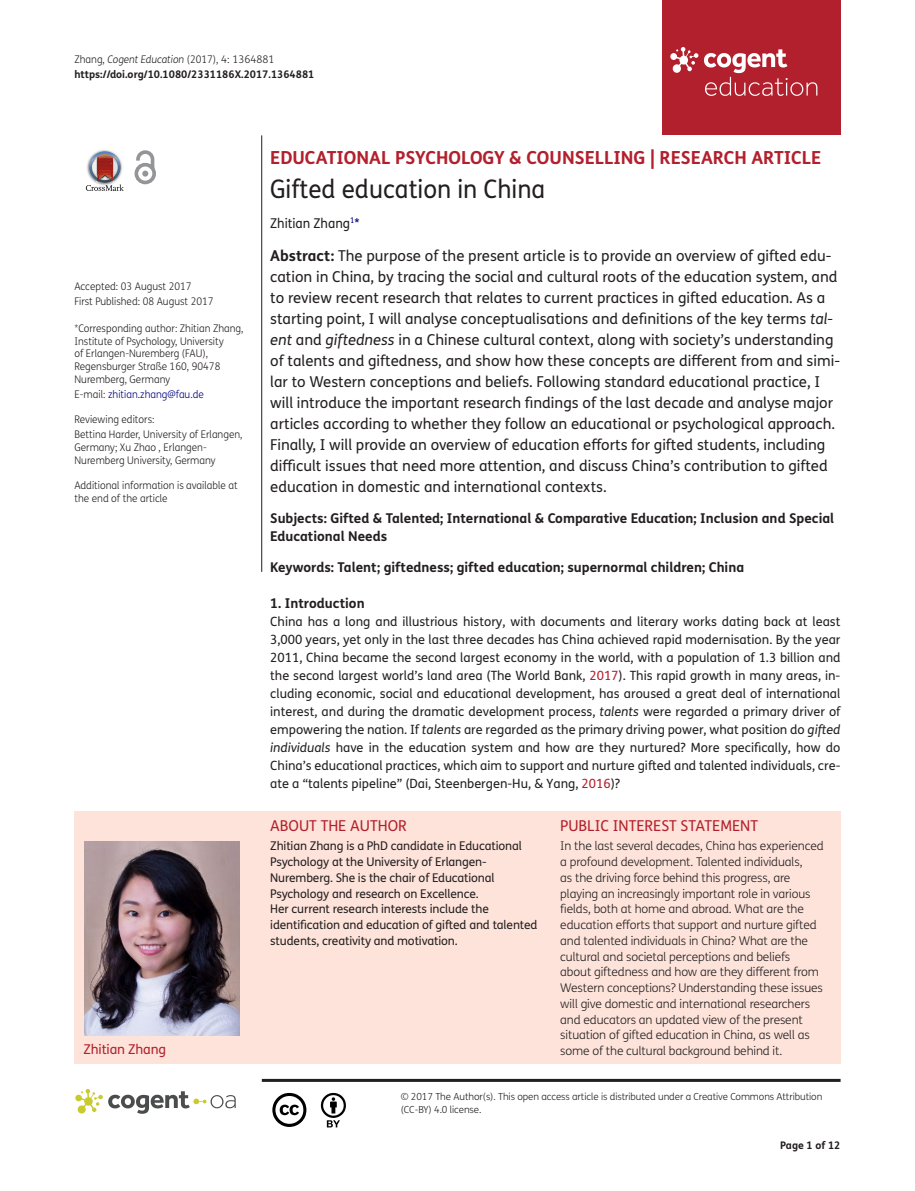
<style>
.page{position:relative;width:915px;height:1191px;background:#fff}
.page>*{position:absolute;margin:0;border:0;box-sizing:border-box;transform-origin:0 0}
.t1{font:25.5px "FS Me Pro";color:#231f20;scale:.95 1}
.t2{font:700 18px "FS Me Pro";color:#b3202d}
.t3{font:15px/21px "FS Me Pro";color:#231f20}
.t4{font:15px "FS Me Pro";color:#b3202d}
.t5{font:700 13.5px/18px "FS Me Pro";color:#231f20}
.t6{font:13.5px "FS Me Pro";color:#231f20;scale:.95 1}
.t7{font:13.5px "FS Me Pro";letter-spacing:-.01em;color:#b3202d}
.t8{font:12.75px/18px "FS Me Pro";color:#231f20;text-align:justify}
.t9{font:300 12px/15.8px "FS Me Pro";letter-spacing:-.01em;color:#231f20}
.t10{font:12px/15.8px "FS Me Pro";letter-spacing:-.01em;color:#231f20}
.t11{font:300 10.5px/12.8px "FS Me Pro";color:#231f20;scale:.95 1}
.t12{font:700 10.5px/15px "FS Me Pro";color:#231f20}
.t13{font:300 10.5px "FS Me Pro";color:#000080;scale:.95 1}
.t14{font:300 9.75px/12.8px "FS Me Pro";letter-spacing:-.01em;color:#231f20}
.s1{font-weight:300}
.s2{font-weight:300;font-style:italic}
.s3{color:#231f20}
.s4{color:#000080}
.s5{font-weight:700}
.s6{font-style:italic}
.s7{color:#b3202d}
</style>
<div class="page">
<div style="left:661px;top:0;width:179px;height:134px;background:#b3202d"></div>
<svg style="left:670px;top:47px;width:147px;height:49px"></svg>
<div style="left:74px;top:811px;width:766px;height:252px;background:#fde3da"></div>
<svg style="left:86px;top:151px;width:38px;height:40px"></svg>
<svg style="left:134px;top:150px;width:22px;height:34px"></svg>
<hr style="left:261px;top:135px;width:1px;height:437px;background:#231f20">
<hr style="left:262px;top:1078px;width:578px;height:3px;background:#231f20">
<svg style="left:75px;top:1089px;width:161px;height:24px"></svg>
<svg style="left:272px;top:1093px;width:34px;height:34px"></svg>
<svg style="left:321px;top:1093px;width:25px;height:34px"></svg>
<img style="left:84px;top:841px;width:156px;height:194px">
<p class="t12" style="left:74px;top:51px;width:241px"><span class="s1">Zhang,</span> <span class="s2">Cogent Education</span> <span class="s1">(2017), 4: 1364881 </span>https://doi.org/10.1080/2331186X.2017.1364881</p>
<p class="t11" style="left:74px;top:279px;width:148px;line-height:14.9px">Accepted: 03 August 2017<br>First Published: 08 August 2017</p>
<p class="t11" style="left:74px;top:321px;width:179px">*Corresponding author: Zhitian Zhang,<br>Institute of Psychology, University<br>of Erlangen-Nuremberg (FAU),<br>Regensburger Straße 160, 90478<br>Nuremberg, Germany</p>
<p class="t13" style="left:74px;top:387px;width:138px"><span class="s3">E-mail:</span> zhitian.zhang@fau.de</p>
<p class="t11" style="left:74px;top:412px;width:178px;line-height:14.9px">Reviewing editors:<br>Bettina Harder, University of Erlangen,</p>
<p class="t11" style="left:74px;top:440px;width:150px">Germany; Xu Zhao , Erlangen-<br>Nuremberg University, Germany</p>
<p class="t11" style="left:74px;top:479px;width:173px">Additional information is available at the end of the article</p>
<p class="t7" style="left:84px;top:1040px;width:84px">Zhitian Zhang</p>
<p class="t2" style="left:270px;top:143px;width:552px">EDUCATIONAL PSYCHOLOGY &amp; COUNSELLING | RESEARCH ARTICLE</p>
<h1 class="t1" style="left:270px;top:172px;width:291px">Gifted education in China</h1>
<p class="t6" style="left:270px;top:213px;width:95px">Zhitian Zhang<sup>1</sup><span class="s4">*</span></p>
<p class="t3" style="left:270px;top:245px;width:571px"><span class="s5">Abstract:</span> The purpose of the present article is to provide an overview of gifted edu&shy;cation in China, by tracing the social and cultural roots of the education system, and to review recent research that relates to current practices in gifted education. As a starting point, I will analyse conceptualisations and definitions of the key terms <span class="s6">tal&shy;ent</span> and <span class="s6">giftedness</span> in a Chinese cultural context, along with society’s understanding of talents and giftedness, and show how these concepts are different from and simi&shy;lar to Western conceptions and beliefs. Following standard educational practice, I will introduce the important research findings of the last decade and analyse major articles according to whether they follow an educational or psychological approach.<br>Finally, I will provide an overview of education efforts for gifted students, including difficult issues that need more attention, and discuss China’s contribution to gifted education in domestic and international contexts.</p>
<p class="t5" style="left:270px;top:509px;width:565px">Subjects: Gifted &amp; Talented; International &amp; Comparative Education; Inclusion and Special<br>Educational Needs</p>
<p class="t5" style="left:270px;top:557px;width:475px">Keywords: Talent; giftedness; gifted education; supernormal children; China</p>
<p class="t5" style="left:270px;top:593px;width:96px">1. Introduction</p>
<p class="t8" style="left:270px;top:612px;width:571px">China has a long and illustrious history, with documents and literary works dating back at least 3,000 years, yet only in the last three decades has China achieved rapid modernisation. By the year 2011, China became the second largest economy in the world, with a population of 1.3 billion and the second largest world’s land area (The World Bank, <span class="s7">2017</span>). This rapid growth in many areas, in&shy;cluding economic, social and educational development, has aroused a great deal of international interest, and during the dramatic development process, <span class="s6">talents</span> were regarded a primary driver of empowering the nation. If <span class="s6">talents</span> are regarded as the primary driving power, what position do <span class="s6">gifted individuals</span> have in the education system and how are they nurtured? More specifically, how do China’s educational practices, which aim to support and nurture gifted and talented individuals, cre&shy;ate a “talents pipeline” (Dai, Steenbergen-Hu, &amp; Yang, <span class="s7">2016</span>)?</p>
<p class="t4" style="left:270px;top:815px;width:138px">ABOUT THE AUTHOR</p>
<p class="t10" style="left:270px;top:838px;width:269px">Zhitian Zhang is a PhD candidate in Educational Psychology at the University of Erlangen-Nuremberg. She is the chair of Educational Psychology and research on Excellence.<br>Her current research interests include the identification and education of gifted and talented students, creativity and motivation.</p>
<p class="t4" style="left:560px;top:815px;width:199px">PUBLIC INTEREST STATEMENT</p>
<p class="t9" style="left:560px;top:838px;width:265px">In the last several decades, China has experienced a profound development. Talented individuals,<br>as the driving force behind this progress, are playing an increasingly important role in various fields, both at home and abroad. What are the education efforts that support and nurture gifted and talented individuals in China? What are the cultural and societal perceptions and beliefs about giftedness and how are they different from Western conceptions? Understanding these issues will give domestic and international researchers and educators an updated view of the present situation of gifted education in China, as well as some of the cultural background behind it.</p>
<p class="t14" style="left:400px;top:1090px;width:423px">© 2017 The Author(s). This open access article is distributed under a Creative Commons Attribution (CC-BY) 4.0 license.</p>
<p class="t12" style="left:780px;top:1137px;width:62px">Page 1 of 12</p>
</div>
